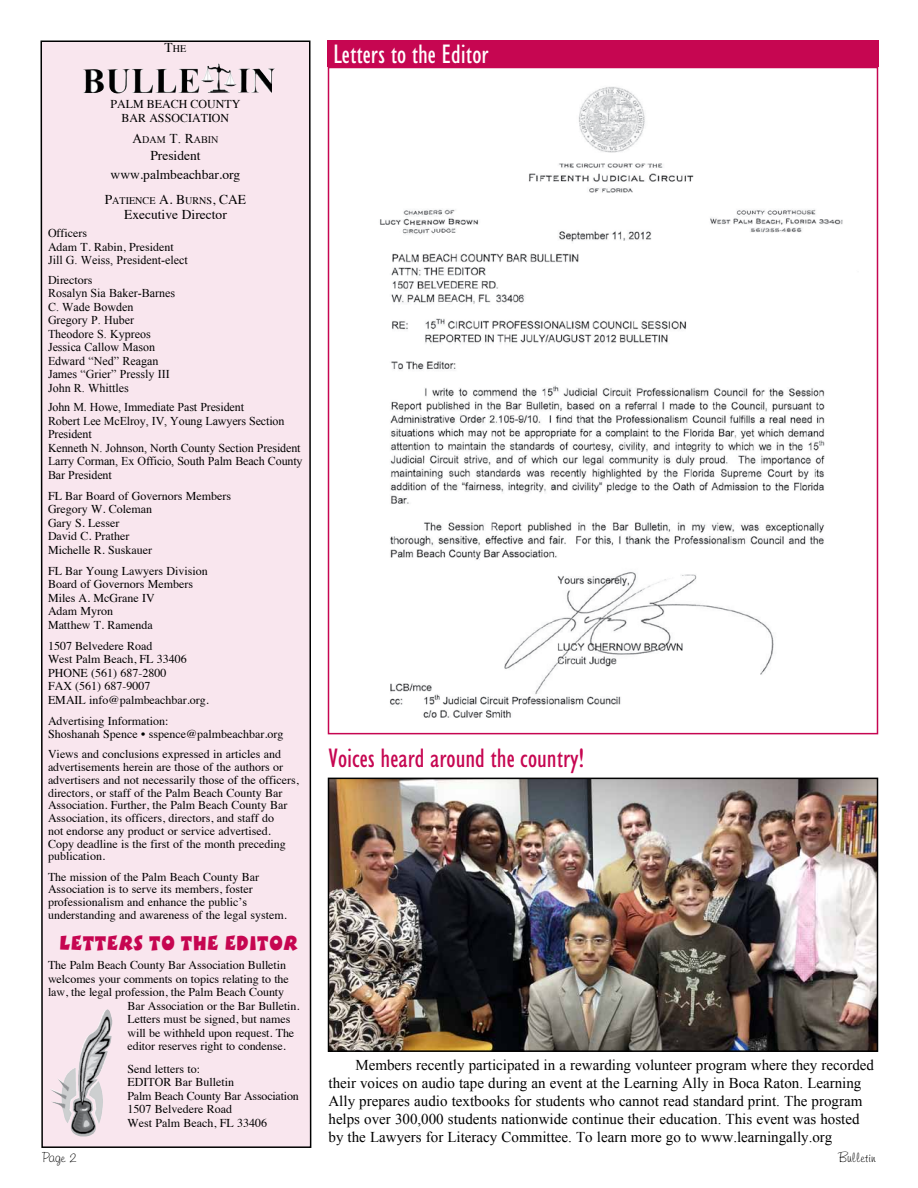
<style>
.page{position:relative;width:918px;height:1188px;background:#fff}
.page>*{position:absolute;margin:0;border:0;box-sizing:border-box;transform-origin:0 0}
.t1{font:condensed 27px "Humanist 521 BT";color:#c60651}
.t2{font:condensed 27px "Humanist 521 BT";color:#fff}
.t3{font:21px "Boink LET Plain";color:#c60651}
.t4{font:15px/18px "Times New Roman";color:#000}
.t5{font:13.5px/19.5px "Times";color:#000;text-align:center}
.t6{font:13.5px "Freehand 591 BT Regular A";color:#000}
.t7{font:13.5px "Times";color:#000}
.t8{font:12px/13.5px "Times";color:#000}
.t9{font:12px/13.5px "Times New Roman";letter-spacing:-.01em;color:#000}
.t10{font:12px/14.4px "Times";color:#000;text-align:center}
.t11{font:10.2px "Times";color:#000}
.t12{font:10.2px "Times New Roman";color:#000}
.s1{font-size:13.5px}
</style>
<div class="page">
<div style="left:40px;top:40px;width:272px;height:1108px;background:#f9e6ee"></div>
<img style="left:50px;top:1009px;width:62px;height:128px">
<img style="left:201px;top:63px;width:69px;height:30px">
<div style="left:327px;top:40px;width:552px;height:27px;background:#c60651"></div>
<img style="left:380px;top:87px;width:463px;height:631px">
<img style="left:331px;top:781px;width:544px;height:268px">
<div style="left:328px;top:778px;width:550px;height:274px;border:2px solid #000"></div>
<p class="t11" style="left:165px;top:39px;width:23px"><span class="s1">T</span>HE</p>
<p class="t10" style="left:110px;top:96px;width:132px">PALM BEACH COUNTY<br>BAR ASSOCIATION</p>
<p class="t12" style="left:132px;top:133px;width:88px"><span class="s1">A</span>DAM <span class="s1">T. R</span>ABIN</p>
<p class="t5" style="left:111px;top:144px;width:131px">President www.palmbeachbar.org</p>
<p class="t11" style="left:105px;top:191px;width:88px"><span class="s1">P</span>ATIENCE <span class="s1">A. B</span>URNS</p>
<p class="t7" style="left:212px;top:187px;width:35px">, CAE</p>
<p class="t5" style="left:124px;top:204px;width:104px">Executive Director</p>
<p class="t8" style="left:48px;top:225px;width:127px">Officers<br>Adam T. Rabin, President</p>
<p class="t9" style="left:48px;top:253px;width:141px">Jill G. Weiss, President-elect</p>
<p class="t8" style="left:48px;top:272px;width:46px">Directors</p>
<p class="t9" style="left:48px;top:286px;width:129px">Rosalyn Sia Baker-Barnes<br>C. Wade Bowden<br>Gregory P. Huber<br>Theodore S. Kypreos<br>Jessica Callow Mason<br>Edward “Ned” Reagan<br>James “Grier” Pressly III<br>John R. Whittles</p>
<p class="t9" style="left:48px;top:400px;width:256px">John M. Howe, Immediate Past President<br>Robert Lee McElroy, IV, Young Lawyers Section President<br>Kenneth N. Johnson, North County Section President Larry Corman, Ex Officio, South Palm Beach County Bar President</p>
<p class="t8" style="left:48px;top:488px;width:185px">FL Bar Board of Governors Members<br>Gregory W. Coleman<br>Gary S. Lesser<br>David C. Prather<br>Michelle R. Suskauer</p>
<p class="t8" style="left:48px;top:563px;width:161px">FL Bar Young Lawyers Division<br>Board of Governors Members<br>Miles A. McGrane IV<br>Adam Myron<br>Matthew T. Ramenda</p>
<p class="t8" style="left:48px;top:638px;width:162px">1507 Belvedere Road<br>West Palm Beach, FL 33406<br>PHONE (561) 687-2800<br>FAX (561) 687-9007<br>EMAIL info@palmbeachbar.org.</p>
<p class="t8" style="left:48px;top:713px;width:237px">Advertising Information:<br>Shoshanah Spence • sspence@palmbeachbar.org</p>
<p class="t8" style="left:48px;top:747px;width:252px;line-height:12.8px">Views and conclusions expressed in articles and advertisements herein are those of the authors or advertisers and not necessarily those of the officers, directors, or staff of the Palm Beach County Bar Association. Further, the Palm Beach County Bar Association, its officers, directors, and staff do<br>not endorse any product or service advertised.<br>Copy deadline is the first of the month preceding publication.</p>
<p class="t8" style="left:48px;top:869px;width:240px;line-height:12.8px">The mission of the Palm Beach County Bar Association is to serve its members, foster professionalism and enhance the public’s understanding and awareness of the legal system.</p>
<h2 class="t3" style="left:59px;top:929px;width:240px">LETTERS TO THE EDITOR</h2>
<p class="t8" style="left:48px;top:957px;width:240px">The Palm Beach County Bar Association Bulletin</p>
<p class="t8" style="left:48px;top:971px;width:242px">welcomes your comments on topics relating to the</p>
<p class="t8" style="left:48px;top:984px;width:238px">law, the legal profession, the Palm Beach County</p>
<p class="t8" style="left:127px;top:998px;width:174px">Bar Association or the Bar Bulletin.</p>
<p class="t8" style="left:127px;top:1011px;width:164px">Letters must be signed, but names</p>
<p class="t8" style="left:127px;top:1025px;width:168px">will be withheld upon request. The</p>
<p class="t8" style="left:127px;top:1038px;width:160px">editor reserves right to condense.</p>
<p class="t8" style="left:127px;top:1061px;width:173px">Send letters to:<br>EDITOR Bar Bulletin<br>Palm Beach County Bar Association<br>1507 Belvedere Road<br>West Palm Beach, FL 33406</p>
<h1 class="t2" style="left:333px;top:38px;width:157px">Letters to the Editor</h1>
<h1 class="t1" style="left:328px;top:742px;width:257px">Voices heard around the country!</h1>
<p class="t4" style="left:328px;top:1055px;width:547px;text-indent:27px">Members recently participated in a rewarding volunteer program where they recorded their voices on audio tape during an event at the Learning Ally in Boca Raton. Learning Ally prepares audio textbooks for students who cannot read standard print. The program helps over 300,000 students nationwide continue their education. This event was hosted by the Lawyers for Literacy Committee. To learn more go to www.learningally.org</p>
<p class="t6" style="left:42px;top:1149px;width:36px">Page 2</p>
<p class="t6" style="left:838px;top:1149px;width:39px">Bulletin</p>
</div>
